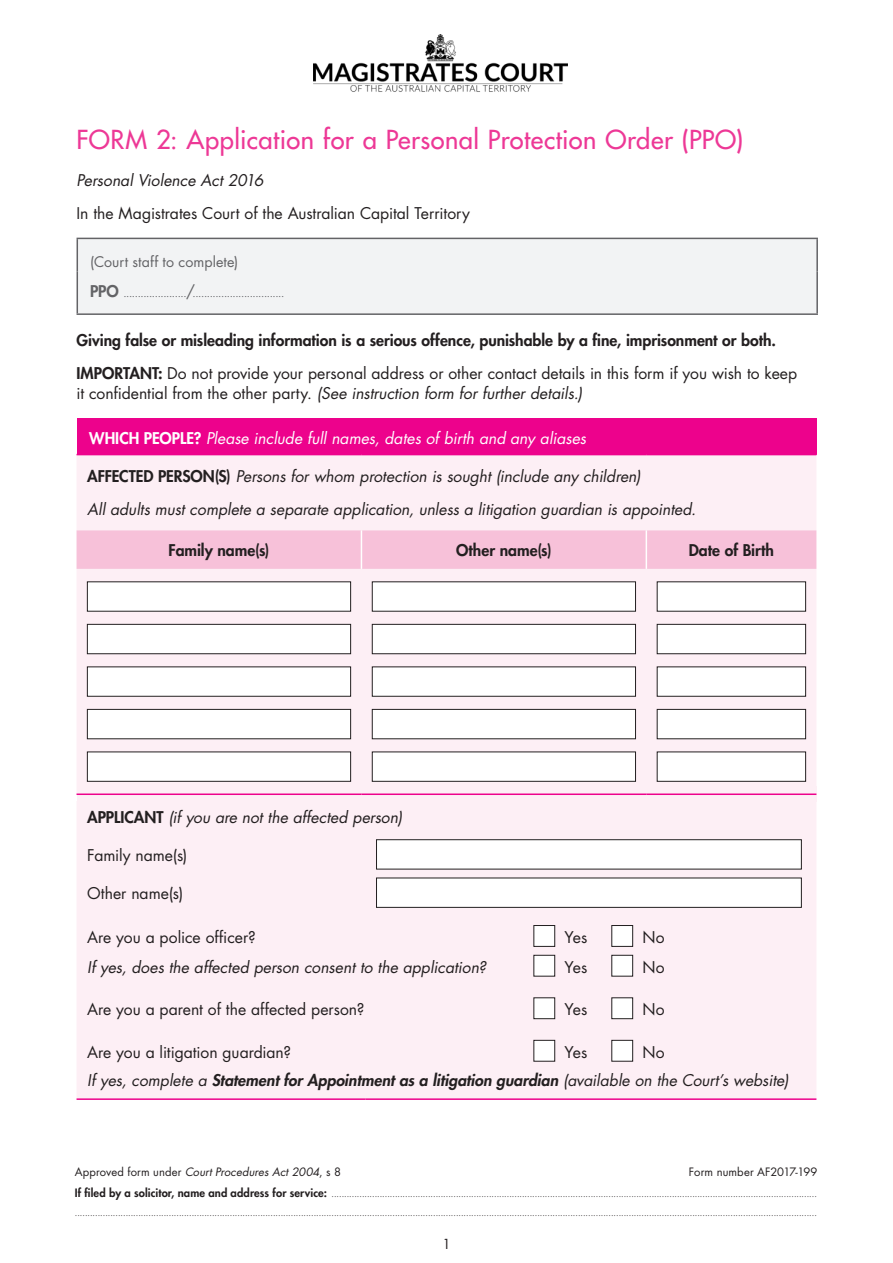
<style>
.page{position:relative;width:893px;height:1263px;background:#fff}
.page>*{position:absolute;margin:0;border:0;box-sizing:border-box;transform-origin:0 0}
.t1{font:500 25.5px "Futura Std";letter-spacing:.02em;color:#ed3896}
.Body{font:italic 15.75px "Futura Std";color:#231f20}
.Body-2{font:15.75px/20.2px "Futura Std";color:#231f20}
.Body-3{font:800 15.75px "Futura Std";color:#231f20}
.Cell_H1{font:italic 15.75px "Futura Std";color:#fff}
.Body-4{font:14.25px "Futura Std";letter-spacing:.005em;color:#636366}
.Body-5{font:13.5px "Futura Std";color:#231f20}
.t2{font:italic 11.25px "Futura Std";letter-spacing:.01em;color:#231f20}
.t3{font:11.25px "Futura Std";letter-spacing:.01em;color:#231f20}
.Body-6{font:10.5px "Futura Std";color:#636366}
.t4{font:8.25px "Futura Std";color:#231f20}
.s1{font-weight:800;font-size:15.75px}
.s2{font-size:15.75px}
.s3{font-weight:800}
.s4{font-style:italic}
.s5{font-weight:800;font-style:normal}
.s6{font-style:normal}
.s7{font-weight:800;font-size:11.25px}
</style>
<div class="page">
<div style="left:77px;top:787px;width:739px;height:15px;background:#fdeff5"></div>
<div style="left:78px;top:239px;width:738px;height:74px;background:#f2f3f4"></div>
<hr style="left:77px;top:238px;width:741px;height:1px;background:#636366">
<hr style="left:77px;top:239px;width:1px;height:32px;background:#636366">
<hr style="left:816px;top:239px;width:2px;height:32px;background:#636366">
<hr style="left:77px;top:271px;width:1px;height:42px;background:#636366">
<hr style="left:816px;top:271px;width:2px;height:42px;background:#636366">
<hr style="left:77px;top:313px;width:741px;height:2px;background:#636366">
<div style="left:77px;top:418px;width:739px;height:37px;background:#ed028c"></div>
<svg style="left:77px;top:455px;width:739px;height:332px;fill:#fdeff5"></svg>
<div style="left:77px;top:530px;width:739px;height:39px;background:#f7c1d9"></div>
<hr style="left:77px;top:793px;width:284px;height:2px;background:#ed028c">
<hr style="left:361px;top:793px;width:285px;height:2px;background:#ed028c">
<hr style="left:646px;top:793px;width:170px;height:2px;background:#ed028c">
<hr style="left:361px;top:530px;width:1px;height:39px;background:#fff">
<hr style="left:646px;top:530px;width:1px;height:39px;background:#fff">
<div style="left:87px;top:582px;width:264px;height:29px;background:#fff"></div>
<div style="left:372px;top:582px;width:263px;height:29px;background:#fff"></div>
<div style="left:657px;top:582px;width:149px;height:29px;background:#fff"></div>
<div style="left:87px;top:624px;width:264px;height:30px;background:#fff"></div>
<div style="left:87px;top:624px;width:264px;height:30px;border:1px solid #231f20"></div>
<div style="left:372px;top:624px;width:263px;height:30px;background:#fff"></div>
<div style="left:372px;top:624px;width:264px;height:30px;border:1px solid #231f20"></div>
<div style="left:657px;top:624px;width:149px;height:30px;background:#fff"></div>
<div style="left:657px;top:624px;width:149px;height:30px;border:1px solid #231f20"></div>
<div style="left:87px;top:667px;width:264px;height:29px;background:#fff"></div>
<div style="left:372px;top:667px;width:263px;height:29px;background:#fff"></div>
<div style="left:657px;top:667px;width:149px;height:29px;background:#fff"></div>
<div style="left:87px;top:709px;width:264px;height:30px;background:#fff"></div>
<div style="left:87px;top:709px;width:264px;height:30px;border:1px solid #231f20"></div>
<div style="left:372px;top:709px;width:263px;height:30px;background:#fff"></div>
<div style="left:372px;top:709px;width:264px;height:30px;border:1px solid #231f20"></div>
<div style="left:657px;top:709px;width:149px;height:30px;background:#fff"></div>
<div style="left:657px;top:709px;width:149px;height:30px;border:1px solid #231f20"></div>
<div style="left:87px;top:752px;width:264px;height:29px;background:#fff"></div>
<div style="left:372px;top:752px;width:263px;height:29px;background:#fff"></div>
<div style="left:657px;top:752px;width:149px;height:29px;background:#fff"></div>
<div style="left:77px;top:802px;width:739px;height:296px;background:#fdeff5"></div>
<hr style="left:77px;top:1098px;width:289px;height:2px;background:#ed028c">
<hr style="left:366px;top:1098px;width:450px;height:2px;background:#ed028c">
<div style="left:376px;top:840px;width:425px;height:29px;background:#fff"></div>
<div style="left:376px;top:839px;width:425px;height:30px;border:1px solid #231f20"></div>
<div style="left:376px;top:878px;width:425px;height:29px;background:#fff"></div>
<div style="left:534px;top:925px;width:21px;height:21px;background:#fff"></div>
<div style="left:534px;top:925px;width:21px;height:21px;border:1px solid #231f20"></div>
<div style="left:612px;top:925px;width:21px;height:21px;background:#fff"></div>
<div style="left:612px;top:925px;width:21px;height:21px;border:1px solid #231f20"></div>
<div style="left:534px;top:955px;width:21px;height:21px;background:#fff"></div>
<div style="left:534px;top:955px;width:21px;height:21px;border:1px solid #231f20"></div>
<div style="left:612px;top:955px;width:21px;height:21px;background:#fff"></div>
<div style="left:612px;top:955px;width:21px;height:21px;border:1px solid #231f20"></div>
<div style="left:534px;top:998px;width:21px;height:21px;background:#fff"></div>
<div style="left:534px;top:997px;width:21px;height:22px;border:1px solid #231f20"></div>
<div style="left:612px;top:998px;width:21px;height:21px;background:#fff"></div>
<div style="left:612px;top:997px;width:21px;height:22px;border:1px solid #231f20"></div>
<div style="left:534px;top:1040px;width:21px;height:21px;background:#fff"></div>
<div style="left:534px;top:1040px;width:21px;height:21px;border:1px solid #231f20"></div>
<div style="left:612px;top:1040px;width:21px;height:21px;background:#fff"></div>
<div style="left:612px;top:1040px;width:21px;height:21px;border:1px solid #231f20"></div>
<img style="left:314px;top:34px;width:253px;height:58px">
<h1 class="t1" style="left:77px;top:123px;width:668px">FORM 2: Application for a Personal Protection Order (PPO)</h1>
<p class="Body" style="left:77px;top:170px;width:188px">Personal Violence Act 2016</p>
<p class="Body-2" style="left:77px;top:203px;width:395px">In the Magistrates Court of the Australian Capital Territory</p>
<p class="Body-4" style="left:90px;top:253px;width:150px">(Court staff to complete)</p>
<p class="Body-6" style="left:90px;top:287px;width:196px"><span class="s1">PPO</span> ......................<span class="s2">/</span>................................</p>
<p class="Body-3" style="left:77px;top:330px;width:701px">Giving false or misleading information is a serious offence, punishable by a fine, imprisonment or both.</p>
<p class="Body-2" style="left:77px;top:363px;width:722px"><span class="s3">IMPORTANT:</span> Do not provide your personal address or other contact details in this form if you wish to keep it confidential from the other party. <span class="s4">(See instruction form for further details.)</span></p>
<p class="Cell_H1" style="left:89px;top:428px;width:498px"><span class="s5">WHICH PEOPLE?</span> Please include full names, dates of birth and any aliases</p>
<p class="Body" style="left:87px;top:467px;width:555px"><span class="s5">AFFECTED PERSON(S)</span> Persons for whom protection is sought (include any children)</p>
<p class="Body" style="left:87px;top:500px;width:610px">All adults must complete a separate application, unless a litigation guardian is appointed.</p>
<p class="Body-3" style="left:169px;top:540px;width:102px">Family name(s)</p>
<p class="Body-3" style="left:456px;top:540px;width:97px">Other name(s)</p>
<p class="Body-3" style="left:689px;top:540px;width:87px">Date of Birth</p>
<p class="Body" style="left:87px;top:807px;width:317px"><span class="s5">APPLICANT</span> (if you are not the affected person)</p>
<p class="Body-2" style="left:87px;top:845px;width:102px">Family name(s)</p>
<p class="Body-2" style="left:87px;top:883px;width:98px">Other name(s)</p>
<p class="Body-2" style="left:87px;top:927px;width:170px">Are you a police officer?</p>
<p class="Body-2" style="left:565px;top:927px;width:24px">Yes</p>
<p class="Body-2" style="left:643px;top:927px;width:24px">No</p>
<p class="Body" style="left:87px;top:957px;width:401px">If yes, does the affected person consent to the application?</p>
<p class="Body-2" style="left:565px;top:957px;width:24px">Yes</p>
<p class="Body-2" style="left:643px;top:957px;width:24px">No</p>
<p class="Body-2" style="left:87px;top:999px;width:279px">Are you a parent of the affected person?</p>
<p class="Body-2" style="left:565px;top:999px;width:24px">Yes</p>
<p class="Body-2" style="left:643px;top:999px;width:24px">No</p>
<p class="Body-2" style="left:87px;top:1042px;width:205px">Are you a litigation guardian?</p>
<p class="Body-2" style="left:565px;top:1042px;width:24px">Yes</p>
<p class="Body-2" style="left:643px;top:1042px;width:24px">No</p>
<p class="Body" style="left:87px;top:1070px;width:703px">If yes, complete a <span class="s3">Statement for Appointment as a litigation guardian</span> (available on the Court’s website)</p>
<h3 class="t2" style="left:75px;top:1164px;width:268px"><span class="s6">Approved form under</span> Court Procedures Act 2004<span class="s6">, s 8</span></h3>
<h3 class="t3" style="left:689px;top:1164px;width:130px">Form number AF2017-199</h3>
<p class="t4" style="left:75px;top:1188px;width:743px"><span class="s7">If filed by a solicitor, name and address for service:</span> ...............................................................................................................................................................................................</p>
<p class="t4" style="left:75px;top:1208px;width:743px">....................................................................................................................................................................................................................................................................................................</p>
<p class="Body-5" style="left:442px;top:1235px;width:10px">1</p>
</div>
